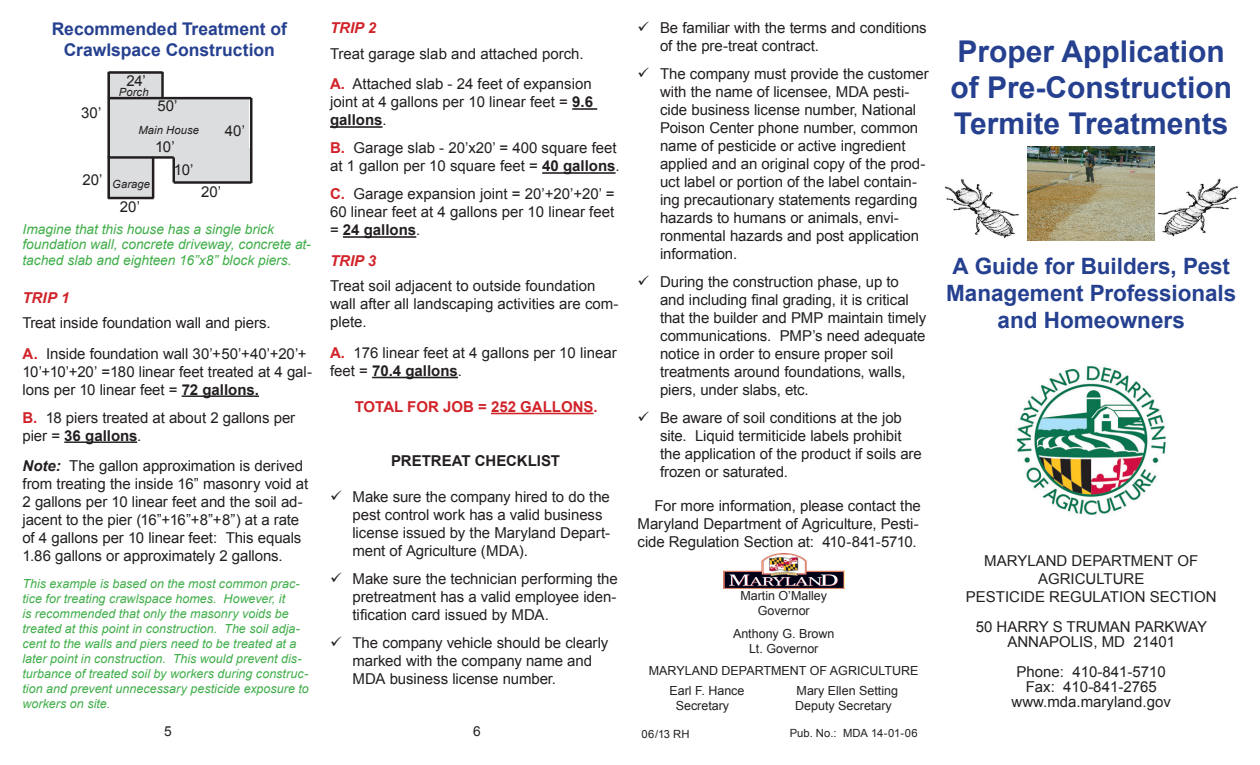
<style>
.page{position:relative;width:1260px;height:765px;background:#fff}
.page>*{position:absolute;margin:0;border:0;box-sizing:border-box;transform-origin:0 0}
.t1{font:700 30px/36px "Arial";color:#25408f}
.t2{font:700 22.5px/27px "Arial";color:#25408f;text-align:center}
.t3{font:700 17.5px/21px "Arial";color:#25408f;text-align:center}
.t4{font:15px/18px "Arial";letter-spacing:-.005em;color:#231f20}
.t5{font:700 15px "Arial";color:#d1232a}
.t6{font:700 15px "Arial";letter-spacing:-.005em;color:#231f20}
.t7{font:italic 700 15px "Arial";color:#d1232a}
.t8{font:italic 13.75px/15.5px "Arial";letter-spacing:-.005em;color:#40ae49}
.t9{font:13.75px "Arial";color:#231f20}
.t10{font:italic 12.5px/15px "Arial";color:#40ae49}
.t11{font:12.5px/15px "Arial";color:#231f20;text-align:center}
.t12{font:11.25px "Arial";color:#231f20}
.t13{font:italic 11.25px "Arial";letter-spacing:.01em;color:#231f20}
.s1{font-weight:700;color:#d1232a}
.s2{font-weight:700}
.s3{font-weight:700;font-style:italic}
</style>
<div class="page">
<img style="left:1028px;top:146px;width:127px;height:94px">
<div style="left:108px;top:157px;width:44px;height:41px;background:#dcdddf"></div>
<div style="left:108px;top:71px;width:53px;height:28px;background:#dcdddf"></div>
<div style="left:174px;top:148px;width:77px;height:33px;background:#dcdddf"></div>
<div style="left:108px;top:99px;width:141px;height:57px;background:#dcdddf"></div>
<hr style="left:572px;top:108px;width:25px;height:2px;background:#231f20">
<hr style="left:330px;top:126px;width:53px;height:2px;background:#231f20">
<hr style="left:542px;top:172px;width:74px;height:2px;background:#231f20">
<hr style="left:343px;top:236px;width:73px;height:2px;background:#231f20">
<hr style="left:372px;top:377px;width:86px;height:1px;background:#231f20">
<hr style="left:491px;top:413px;width:103px;height:1px;background:#d1232a">
<img style="left:723px;top:553px;width:121px;height:35px">
<hr style="left:182px;top:395px;width:77px;height:2px;background:#231f20">
<hr style="left:64px;top:441px;width:73px;height:2px;background:#231f20">
<hr style="left:250px;top:98px;width:2px;height:85px;background:#231f20">
<hr style="left:108px;top:72px;width:2px;height:26px;background:#231f20">
<hr style="left:161px;top:72px;width:3px;height:26px;background:#231f20">
<hr style="left:108px;top:156px;width:2px;height:43px;background:#231f20">
<hr style="left:108px;top:197px;width:46px;height:2px;background:#231f20">
<hr style="left:172px;top:158px;width:3px;height:24px;background:#231f20">
<hr style="left:109px;top:156px;width:65px;height:3px;background:#231f20">
<hr style="left:152px;top:157px;width:2px;height:41px;background:#231f20">
<hr style="left:174px;top:181px;width:77px;height:3px;background:#231f20">
<hr style="left:109px;top:97px;width:142px;height:2px;background:#231f20">
<hr style="left:108px;top:98px;width:2px;height:60px;background:#231f20">
<hr style="left:109px;top:71px;width:53px;height:3px;background:#231f20">
<img style="left:1016px;top:366px;width:150px;height:149px">
<img style="left:945px;top:178px;width:74px;height:61px">
<img style="left:1159px;top:178px;width:78px;height:59px">
<p class="t3" style="left:52px;top:19px;width:237px">Recommended Treatment of<br>Crawlspace Construction</p>
<p class="t4" style="left:81px;top:104px;width:22px">30’</p>
<p class="t4" style="left:82px;top:171px;width:22px">20’</p>
<p class="t4" style="left:127px;top:72px;width:21px">24’</p>
<p class="t13" style="left:119px;top:84px;width:31px">Porch</p>
<p class="t4" style="left:157px;top:97px;width:22px">50’</p>
<p class="t13" style="left:138px;top:123px;width:62px">Main House</p>
<p class="t4" style="left:155px;top:138px;width:21px">10’</p>
<p class="t4" style="left:174px;top:161px;width:21px">10’</p>
<p class="t4" style="left:225px;top:122px;width:22px">40’</p>
<p class="t13" style="left:112px;top:177px;width:40px">Garage</p>
<p class="t4" style="left:120px;top:198px;width:22px">20’</p>
<p class="t4" style="left:201px;top:183px;width:22px">20’</p>
<p class="t8" style="left:22px;top:221px;width:290px">Imagine that this house has a single brick foundation wall, concrete driveway, concrete at&shy;tached slab and eighteen 16”x8” block piers.</p>
<p class="t7" style="left:22px;top:288px;width:49px">TRIP 1</p>
<p class="t4" style="left:22px;top:308px;width:286px;line-height:30.5px">Treat inside foundation wall and piers.<br><span class="s1">A.</span> Inside foundation wall 30’+50’+40’+20’+</p>
<p class="t4" style="left:22px;top:363px;width:291px">10’+10’+20’ =180 linear feet treated at 4 gal&shy;lons per 10 linear feet = <span class="s2">72 gallons.</span></p>
<p class="t4" style="left:22px;top:409px;width:274px"><span class="s1">B.</span> 18 piers treated at about 2 gallons per pier = <span class="s2">36 gallons</span>.</p>
<p class="t4" style="left:22px;top:457px;width:287px"><span class="s3">Note:</span> The gallon approximation is derived from treating the inside 16” masonry void at 2 gallons per 10 linear feet and the soil ad&shy;jacent to the pier (16”+16”+8”+8”) at a rate of 4 gallons per 10 linear feet: This equals 1.86 gallons or approximately 2 gallons.</p>
<p class="t10" style="left:22px;top:576px;width:288px">This example is based on the most common prac&shy;tice for treating crawlspace homes. However, it<br>is recommended that only the masonry voids be treated at this point in construction. The soil adja&shy;cent to the walls and piers need to be treated at a later point in construction. This would prevent dis&shy;turbance of treated soil by workers during construc&shy;tion and prevent unnecessary pesticide exposure to workers on site.</p>
<p class="t7" style="left:330px;top:18px;width:48px">TRIP 2</p>
<p class="t4" style="left:330px;top:39px;width:263px;line-height:30.5px">Treat garage slab and attached porch.<br><span class="s1">A.</span> Attached slab - 24 feet of expansion</p>
<p class="t4" style="left:330px;top:93px;width:265px">joint at 4 gallons per 10 linear feet = <span class="s2">9.6 gallons</span>.</p>
<p class="t4" style="left:330px;top:139px;width:291px"><span class="s1">B.</span> Garage slab - 20’x20’ = 400 square feet at 1 gallon per 10 square feet = <span class="s2">40 gallons</span>.</p>
<p class="t4" style="left:330px;top:185px;width:286px;text-align:justify"><span class="s1">C.</span> Garage expansion joint = 20’+20’+20’ = 60 linear feet at 4 gallons per 10 linear feet = <span class="s2">24 gallons</span>.</p>
<p class="t7" style="left:330px;top:251px;width:48px">TRIP 3</p>
<p class="t4" style="left:330px;top:277px;width:290px">Treat soil adjacent to outside foundation wall after all landscaping activities are com&shy;plete.</p>
<p class="t4" style="left:330px;top:344px;width:288px"><span class="s1">A.</span> 176 linear feet at 4 gallons per 10 linear feet = <span class="s2">70.4 gallons</span>.</p>
<p class="t5" style="left:355px;top:397px;width:244px">TOTAL FOR JOB = 252 GALLONS.</p>
<p class="t6" style="left:391px;top:451px;width:170px">PRETREAT CHECKLIST</p>
<p class="t4" style="left:353px;top:488px;width:259px">Make sure the company hired to do the pest control work has a valid business license issued by the Maryland Depart&shy;ment of Agriculture (MDA).</p>
<p class="t4" style="left:353px;top:570px;width:267px;text-align:justify">Make sure the technician performing the pretreatment has a valid employee iden&shy;tification card issued by MDA.</p>
<p class="t4" style="left:353px;top:634px;width:257px">The company vehicle should be clearly marked with the company name and<br>MDA business license number.</p>
<p class="t9" style="left:164px;top:722px;width:9px">5</p>
<p class="t9" style="left:473px;top:722px;width:9px">6</p>
<p class="t4" style="left:660px;top:19px;width:268px">Be familiar with the terms and conditions of the pre-treat contract.</p>
<p class="t4" style="left:660px;top:65px;width:270px">The company must provide the customer with the name of licensee, MDA pesti&shy;cide business license number, National Poison Center phone number, common name of pesticide or active ingredient applied and an original copy of the prod&shy;uct label or portion of the label contain&shy;ing precautionary statements regarding hazards to humans or animals, envi&shy;ronmental hazards and post application information.</p>
<p class="t4" style="left:660px;top:273px;width:268px">During the construction phase, up to and including final grading, it is critical that the builder and PMP maintain timely communications. PMP’s need adequate notice in order to ensure proper soil treatments around foundations, walls, piers, under slabs, etc.</p>
<p class="t4" style="left:660px;top:409px;width:263px">Be aware of soil conditions at the job site. Liquid termiticide labels prohibit the application of the product if soils are frozen or saturated.</p>
<p class="t4" style="left:638px;top:497px;width:285px;text-indent:17px">For more information, please contact the<br>Maryland Department of Agriculture, Pesti&shy;cide Regulation Section at: 410-841-5710.</p>
<p class="t11" style="left:740px;top:589px;width:88px">Martin O’Malley<br>Governor</p>
<p class="t11" style="left:733px;top:626px;width:103px">Anthony G. Brown<br>Lt. Governor</p>
<p class="t11" style="left:669px;top:661px;width:251px;line-height:20px;text-align:left;text-indent:-21px">MARYLAND DEPARTMENT OF AGRICULTURE<br>Earl F. Hance</p>
<p class="t11" style="left:797px;top:684px;width:103px">Mary Ellen Setting</p>
<p class="t11" style="left:676px;top:699px;width:55px">Secretary</p>
<p class="t11" style="left:795px;top:699px;width:98px">Deputy Secretary</p>
<p class="t12" style="left:642px;top:727px;width:50px">06/13 RH</p>
<p class="t12" style="left:790px;top:726px;width:129px">Pub. No.: MDA 14-01-06</p>
<h1 class="t1" style="left:950px;top:34px;width:283px">Proper Application of Pre-Construction<br>Termite Treatments</h1>
<h2 class="t2" style="left:946px;top:253px;width:292px">A Guide for Builders, Pest<br>Management Professionals and Homeowners</h2>
<p class="t4" style="left:966px;top:552px;width:252px;text-align:center">MARYLAND DEPARTMENT OF<br>AGRICULTURE<br>PESTICIDE REGULATION SECTION</p>
<p class="t4" style="left:976px;top:619px;width:233px;line-height:15px;text-align:center">50 HARRY S TRUMAN PARKWAY<br>ANNAPOLIS, MD 21401</p>
<p class="t4" style="left:1012px;top:664px;width:161px;line-height:15px;text-align:center">Phone: 410-841-5710<br>Fax: 410-841-2765 www.mda.maryland.gov</p>
</div>
